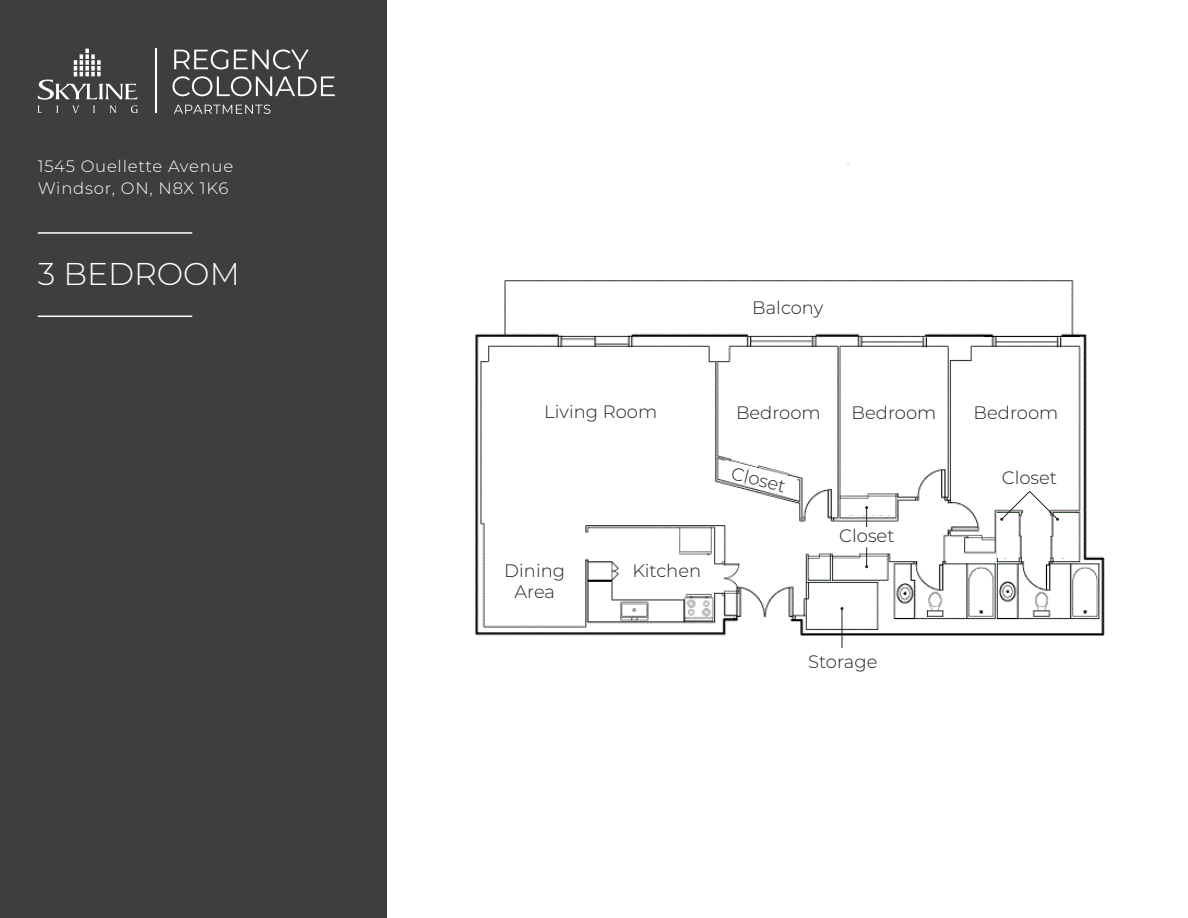
<style>
.page{position:relative;width:1188px;height:918px;background:#fff}
.page>*{position:absolute;margin:0;border:0;box-sizing:border-box;transform-origin:0 0}
.t1{font:300 31.5px "Montserrat";color:#fff}
.Label_Style{font:300 18px "Montserrat";color:#231f20}
.t2{font:300 16.5px "Montserrat";letter-spacing:.045em;color:#fff}
</style>
<div class="page">
<img style="left:475px;top:280px;width:630px;height:368px">
<div style="left:0;top:0;width:386px;height:918px;background:#3e3e3f"></div>
<hr style="left:38px;top:232px;width:154px;height:2px;background:#fff">
<hr style="left:38px;top:316px;width:154px;height:1px;background:#fff">
<div style="left:511px;top:296px;width:554px;height:23px;background:#fff"></div>
<div style="left:726px;top:401px;width:105px;height:23px;background:#fff"></div>
<div style="left:841px;top:401px;width:106px;height:23px;background:#fff"></div>
<div style="left:963px;top:401px;width:106px;height:23px;background:#fff"></div>
<div style="left:620px;top:559px;width:94px;height:23px;background:#fff"></div>
<div style="left:490px;top:553px;width:89px;height:58px;background:#fff"></div>
<div style="left:992px;top:467px;width:75px;height:23px;background:#fff"></div>
<svg style="left:720px;top:460px;width:78px;height:36px"></svg>
<div style="left:829px;top:525px;width:76px;height:22px;background:#fff"></div>
<div style="left:511px;top:401px;width:180px;height:36px;background:#fff"></div>
<div style="left:814px;top:599px;width:59px;height:21px;background:#fff"></div>
<div style="left:834px;top:561px;width:49px;height:15px;background:#fff"></div>
<div style="left:843px;top:499px;width:51px;height:16px;background:#fff"></div>
<div style="left:998px;top:514px;width:18px;height:44px;background:#fff"></div>
<div style="left:1055px;top:514px;width:18px;height:44px;background:#fff"></div>
<svg style="left:174px;top:49px;width:54px;height:20px"></svg>
<svg style="left:234px;top:49px;width:75px;height:20px"></svg>
<svg style="left:172px;top:76px;width:163px;height:20px"></svg>
<svg style="left:38px;top:49px;width:100px;height:64px"></svg>
<svg style="left:174px;top:105px;width:96px;height:9px"></svg>
<hr style="left:155px;top:49px;width:2px;height:64px;background:#fff">
<hr style="left:842px;top:609px;width:1px;height:39px;background:#231f20">
<svg style="left:865px;top:547px;width:3px;height:21px"></svg>
<svg style="left:865px;top:506px;width:3px;height:21px"></svg>
<svg style="left:1000px;top:491px;width:59px;height:30px"></svg>
<p class="t2" style="left:38px;top:155px;width:197px">1545 Ouellette Avenue</p>
<p class="t2" style="left:38px;top:177px;width:192px">Windsor, ON, N8X 1K6</p>
<p class="t1" style="left:38px;top:252px;width:204px">3 BEDROOM</p>
<p class="Label_Style" style="left:752px;top:295px;width:73px">Balcony</p>
<p class="Label_Style" style="left:544px;top:399px;width:114px">Living Room</p>
<p class="Label_Style" style="left:504px;top:558px;width:62px">Dining</p>
<p class="Label_Style" style="left:632px;top:558px;width:70px">Kitchen</p>
<p class="Label_Style" style="left:514px;top:580px;width:42px">Area</p>
<p class="Label_Style" style="left:736px;top:400px;width:86px">Bedroom</p>
<p class="Label_Style" style="left:852px;top:400px;width:86px">Bedroom</p>
<p class="Label_Style" style="left:974px;top:400px;width:86px">Bedroom</p>
<p class="Label_Style" style="left:735px;top:461px;width:57px;rotate:14deg">Closet</p>
<p class="Label_Style" style="left:1002px;top:466px;width:57px">Closet</p>
<p class="Label_Style" style="left:839px;top:523px;width:57px">Closet</p>
<p class="Label_Style" style="left:808px;top:650px;width:71px">Storage</p>
</div>
